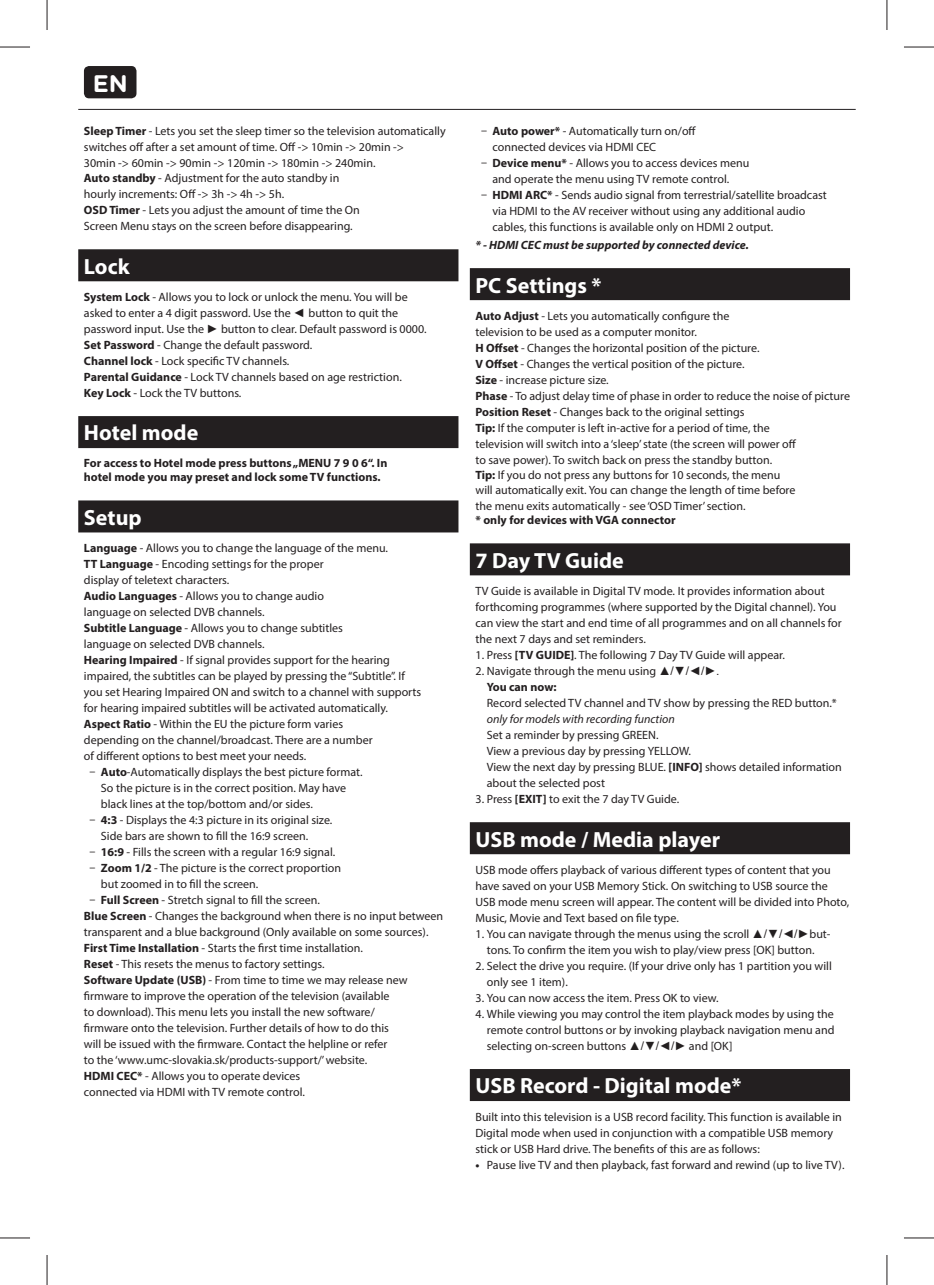
<style>
.page{position:relative;width:934px;height:1285px;background:#fff}
.page>*{position:absolute;margin:0;border:0;box-sizing:border-box;transform-origin:0 0}
.t1{font:700 24px "Gotham Rounded";color:#fff}
.t2{font:700 22px "Myriad Pro";color:#fff}
.t3{font:12px/16px "Myriad Pro";color:#231f20}
.t4{font:700 12px/14.8px "Myriad Pro";color:#231f20}
.t5{font:italic 700 12px "Myriad Pro";color:#231f20}
.t6{font:italic 12px "Myriad Pro";color:#231f20}
.s1{font-weight:700}
.s2{font-family:"Arial"}
</style>
<div class="page">
<div style="left:84px;top:66px;width:52px;height:32px;background:#231f20;border-radius:5px"></div>
<div style="left:78px;top:249px;width:380px;height:32px;background:#231f20"></div>
<div style="left:78px;top:416px;width:380px;height:32px;background:#231f20"></div>
<div style="left:78px;top:500px;width:380px;height:32px;background:#231f20"></div>
<div style="left:469px;top:268px;width:380px;height:32px;background:#231f20"></div>
<div style="left:469px;top:543px;width:380px;height:32px;background:#231f20"></div>
<div style="left:469px;top:822px;width:380px;height:32px;background:#231f20"></div>
<div style="left:469px;top:1069px;width:380px;height:32px;background:#231f20"></div>
<hr style="left:78px;top:109px;width:777px;height:1px;background:#231f20">
<hr style="left:0;top:47px;width:30px;height:1px;background:#231f20">
<hr style="left:903px;top:47px;width:30px;height:1px;background:#231f20">
<hr style="left:0;top:1237px;width:30px;height:1px;background:#231f20">
<hr style="left:903px;top:1237px;width:30px;height:1px;background:#231f20">
<hr style="left:47px;top:0;width:1px;height:30px;background:#231f20">
<hr style="left:47px;top:1255px;width:1px;height:30px;background:#231f20">
<hr style="left:886px;top:0;width:1px;height:30px;background:#231f20">
<hr style="left:886px;top:1255px;width:1px;height:30px;background:#231f20">
<h1 class="t1" style="left:93px;top:74px;width:37px">EN</h1>
<p class="t3" style="left:84px;top:124px;width:363px"><span class="s1">Sleep Timer</span> - Lets you set the sleep timer so the television automatically switches off after a set amount of time. Off -&gt; 10min -&gt; 20min -&gt;<br>30min -&gt; 60min -&gt; 90min -&gt; 120min -&gt; 180min -&gt; 240min.</p>
<p class="t3" style="left:84px;top:171px;width:277px"><span class="s1">Auto standby</span> - Adjustment for the auto standby in hourly increments: Off -&gt; 3h -&gt; 4h -&gt; 5h.<br><span class="s1">OSD Timer</span> - Lets you adjust the amount of time the On Screen Menu stays on the screen before disappearing.</p>
<h2 class="t2" style="left:84px;top:258px;width:47px">Lock</h2>
<p class="t3" style="left:84px;top:290px;width:344px"><span class="s1">System Lock</span> - Allows you to lock or unlock the menu. You will be asked to enter a 4 digit password. Use the <span class="s2">◄</span> button to quit the password input. Use the <span class="s2">►</span> button to clear. Default password is 0000.<br><span class="s1">Set Password</span> - Change the default password.<br><span class="s1">Channel lock</span> - Lock specific TV channels.<br><span class="s1">Parental Guidance</span> - Lock TV channels based on age restriction.<br><span class="s1">Key Lock</span> - Lock the TV buttons.</p>
<h2 class="t2" style="left:84px;top:425px;width:116px">Hotel mode</h2>
<p class="t4" style="left:84px;top:456px;width:305px">For access to Hotel mode press buttons „MENU 7 9 0 6“. In hotel mode you may preset and lock some TV functions.</p>
<h2 class="t2" style="left:84px;top:509px;width:59px">Setup</h2>
<p class="t3" style="left:84px;top:541px;width:339px"><span class="s1">Language</span> - Allows you to change the language of the menu.<br><span class="s1">TT Language</span> - Encoding settings for the proper<br>display of teletext characters.<br><span class="s1">Audio Languages</span> - Allows you to change audio<br>language on selected DVB channels.<br><span class="s1">Subtitle Language</span> - Allows you to change subtitles<br>language on selected DVB channels.<br><span class="s1">Hearing Impaired</span> - If signal provides support for the hearing impaired, the subtitles can be played by pressing the “Subtitle”. If you set Hearing Impaired ON and switch to a channel with supports for hearing impaired subtitles will be activated automatically.<br><span class="s1">Aspect Ratio</span> - Within the EU the picture form varies<br>depending on the channel/broadcast. There are a number<br>of different options to best meet your needs.</p>
<p class="t3" style="left:101px;top:765px;width:263px;text-indent:-11px">– <span class="s1">Auto</span>-Automatically displays the best picture format.<br>So the picture is in the correct position. May have black lines at the top/bottom and/or sides.</p>
<p class="t3" style="left:101px;top:813px;width:233px;text-indent:-11px">– <span class="s1">4:3</span> - Displays the 4:3 picture in its original size.<br>Side bars are shown to fill the 16:9 screen.</p>
<p class="t3" style="left:90px;top:845px;width:247px">– <span class="s1">16:9</span> - Fills the screen with a regular 16:9 signal.</p>
<p class="t3" style="left:101px;top:861px;width:242px;text-indent:-11px">– <span class="s1">Zoom 1/2</span> - The picture is the correct proportion but zoomed in to fill the screen.</p>
<p class="t3" style="left:84px;top:893px;width:360px;text-indent:6px">– <span class="s1">Full Screen</span> - Stretch signal to fill the screen.<br><span class="s1">Blue Screen</span> - Changes the background when there is no input between transparent and a blue background (Only available on some sources).<br><span class="s1">First Time Installation</span> - Starts the first time installation.<br><span class="s1">Reset</span> - This resets the menus to factory settings.<br><span class="s1">Software Update (USB)</span> - From time to time we may release new firmware to improve the operation of the television (available<br>to download). This menu lets you install the new software/<br>firmware onto the television. Further details of how to do this<br>will be issued with the firmware. Contact the helpline or refer<br>to the ‘www.umc-slovakia.sk/products-support/’ website.<br><span class="s1">HDMI CEC*</span> - Allows you to operate devices<br>connected via HDMI with TV remote control.</p>
<p class="t3" style="left:492px;top:124px;width:205px;text-indent:-11px">– <span class="s1">Auto power*</span> - Automatically turn on/off connected devices via HDMI CEC</p>
<p class="t3" style="left:492px;top:156px;width:258px;text-indent:-11px">– <span class="s1">Device menu*</span> - Allows you to access devices menu and operate the menu using TV remote control.</p>
<p class="t3" style="left:492px;top:188px;width:336px;text-indent:-11px">– <span class="s1">HDMI ARC*</span> - Sends audio signal from terrestrial/satellite broadcast via HDMI to the AV receiver without using any additional audio cables, this functions is available only on HDMI 2 output.</p>
<p class="t5" style="left:475px;top:240px;width:275px">* - HDMI CEC must be supported by connected device.</p>
<h2 class="t2" style="left:475px;top:277px;width:127px">PC Settings *</h2>
<p class="t3" style="left:475px;top:309px;width:376px"><span class="s1">Auto Adjust</span> - Lets you automatically configure the<br>television to be used as a computer monitor.<br><span class="s1">H Offset</span> - Changes the horizontal position of the picture.<br><span class="s1">V Offset</span> - Changes the vertical position of the picture.<br><span class="s1">Size</span> - increase picture size.<br><span class="s1">Phase</span> - To adjust delay time of phase in order to reduce the noise of picture <span class="s1">Position Reset</span> - Changes back to the original settings<br><span class="s1">Tip:</span> If the computer is left in-active for a period of time, the<br>television will switch into a ‘sleep’ state (the screen will power off<br>to save power). To switch back on press the standby button.</p>
<p class="t3" style="left:475px;top:468px;width:321px;line-height:14.8px"><span class="s1">Tip:</span> If you do not press any buttons for 10 seconds, the menu will automatically exit. You can change the length of time before</p>
<p class="t3" style="left:475px;top:498px;width:271px">the menu exits automatically - see ‘OSD Timer’ section.</p>
<p class="t4" style="left:475px;top:514px;width:201px">* only for devices with VGA connector</p>
<h2 class="t2" style="left:475px;top:552px;width:150px">7 Day TV Guide</h2>
<p class="t3" style="left:475px;top:584px;width:367px">TV Guide is available in Digital TV mode. It provides information about forthcoming programmes (where supported by the Digital channel). You can view the start and end time of all programmes and on all channels for the next 7 days and set reminders.</p>
<p class="t3" style="left:475px;top:648px;width:311px">1. Press <span class="s1">[TV GUIDE]</span>. The following 7 Day TV Guide will appear.</p>
<p class="t3" style="left:486px;top:664px;width:234px;text-indent:-11px">2. Navigate through the menu using <span class="s2">▲/▼/◄/►.<br></span><span class="s1">You can now:</span></p>
<p class="t3" style="left:486px;top:696px;width:351px">Record selected TV channel and TV show by pressing the RED button.*</p>
<p class="t6" style="left:486px;top:714px;width:189px">only for models with recording function</p>
<p class="t3" style="left:486px;top:728px;width:356px">Set a reminder by pressing GREEN.<br>View a previous day by pressing YELLOW.<br>View the next day by pressing BLUE. <span class="s1">[INFO]</span> shows detailed information about the selected post</p>
<p class="t3" style="left:475px;top:792px;width:205px">3. Press <span class="s1">[EXIT]</span> to exit the 7 day TV Guide.</p>
<h2 class="t2" style="left:475px;top:831px;width:246px">USB mode / Media player</h2>
<p class="t3" style="left:475px;top:863px;width:375px">USB mode offers playback of various different types of content that you have saved on your USB Memory Stick. On switching to USB source the USB mode menu screen will appear. The content will be divided into Photo, Music, Movie and Text based on file type.</p>
<p class="t3" style="left:475px;top:927px;width:356px;text-align:center">1. You can navigate through the menus using the scroll <span class="s2">▲/▼/◄/►</span>but&shy;tons. To confirm the item you wish to play/view press [OK] button.</p>
<p class="t3" style="left:486px;top:959px;width:346px;text-indent:-11px">2. Select the drive you require. (If your drive only has 1 partition you will only see 1 item).</p>
<p class="t3" style="left:475px;top:991px;width:244px">3. You can now access the item. Press OK to view.</p>
<p class="t3" style="left:486px;top:1007px;width:349px;text-align:justify;text-indent:-11px">4. While viewing you may control the item playback modes by using the remote control buttons or by invoking playback navigation menu and selecting on-screen buttons <span class="s2">▲/▼/◄/►</span> and [OK]</p>
<h2 class="t2" style="left:475px;top:1077px;width:267px">USB Record - Digital mode*</h2>
<p class="t3" style="left:475px;top:1109px;width:367px">Built into this television is a USB record facility. This function is available in<br>Digital mode when used in conjunction with a compatible USB memory stick or USB Hard drive. The benefits of this are as follows:</p>
<p class="t3" style="left:475px;top:1157px;width:370px"><span class="s1">•</span> Pause live TV and then playback, fast forward and rewind (up to live TV).</p>
</div>
